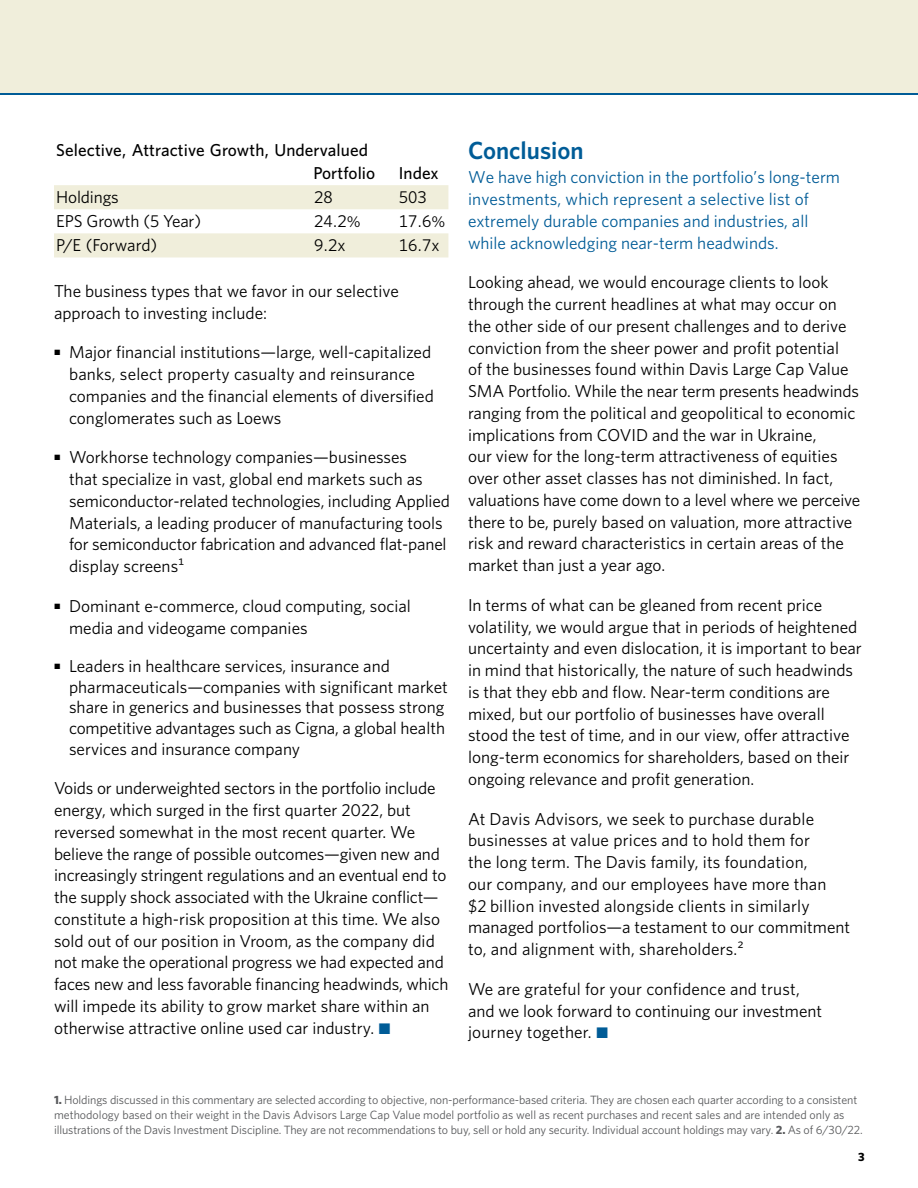
<style>
.page{position:relative;width:918px;height:1188px;background:#fff}
.page>*{position:absolute;margin:0;border:0;box-sizing:border-box;transform-origin:0 0}
.t1{font:600 24.75px "Whitney";color:#005c97}
.Whitney_Book{font:17.25px/21.8px "Whitney";color:#000}
.Body{font:17.25px/21.8px "Whitney";color:#000}
.Whitney_Book-2{font:17.25px/21.8px "Whitney";color:#005c97}
.t2{font:500 17.25px "Whitney";letter-spacing:.005em;color:#000}
.Footnote{font:12px/15px "Whitney";letter-spacing:-.01em;color:#58595b}
.t3{font:700 12px "Whitney";color:#000}
.s1{font-size:15.75px}
.s2{font-family:"Mercury Text G1";color:#005c97}
.s3{font-weight:700}
</style>
<div class="page">
<div style="left:0;top:0;width:918px;height:94px;background:#f0eedb"></div>
<hr style="left:0;top:94px;width:918px;height:1px;background:#005c97">
<svg style="left:54px;top:185px;width:394px;height:72px"></svg>
<p class="t2" style="left:56px;top:138px;width:313px">Selective, Attractive Growth, Undervalued</p>
<p class="t2" style="left:314px;top:162px;width:63px">Portfolio</p>
<p class="t2" style="left:399px;top:162px;width:41px">Index</p>
<p class="Whitney_Book" style="left:56px;top:186px;width:64px">Holdings</p>
<p class="Whitney_Book" style="left:314px;top:186px;width:20px">28</p>
<p class="Whitney_Book" style="left:399px;top:186px;width:29px">503</p>
<p class="Whitney_Book" style="left:56px;top:210px;width:146px">EPS Growth (5 Year)</p>
<p class="Whitney_Book" style="left:314px;top:210px;width:48px">24.2<span class="s1">%</span></p>
<p class="Whitney_Book" style="left:399px;top:210px;width:48px">17.6<span class="s1">%</span></p>
<p class="Whitney_Book" style="left:56px;top:234px;width:102px">P/E (Forward)</p>
<p class="Whitney_Book" style="left:314px;top:234px;width:33px">9.2x</p>
<p class="Whitney_Book" style="left:399px;top:234px;width:42px">16.7x</p>
<p class="Body" style="left:54px;top:279px;width:346px">The business types that we favor in our selective approach to investing include:</p>
<p class="Body" style="left:69px;top:341px;width:366px;text-indent:-15px"><sup>•</sup> Major financial institutions—large, well-capitalized banks, select property casualty and reinsurance companies and the financial elements of diversified conglomerates such as Loews</p>
<p class="Body" style="left:69px;top:446px;width:382px;text-indent:-15px"><sup>•</sup> Workhorse technology companies—businesses<br>that specialize in vast, global end markets such as semiconductor-related technologies, including Applied Materials, a leading producer of manufacturing tools for semiconductor fabrication and advanced flat-panel display screens¹</p>
<p class="Body" style="left:69px;top:594px;width:343px;text-indent:-15px"><sup>•</sup> Dominant e-commerce, cloud computing, social media and videogame companies</p>
<p class="Body" style="left:69px;top:655px;width:380px;line-height:20.7px;text-indent:-15px"><sup>•</sup> Leaders in healthcare services, insurance and pharmaceuticals—companies with significant market share in generics and businesses that possess strong competitive advantages such as Cigna, a global health services and insurance company</p>
<p class="Body" style="left:54px;top:777px;width:396px">Voids or underweighted sectors in the portfolio include energy, which surged in the first quarter 2022, but reversed somewhat in the most recent quarter. We believe the range of possible outcomes—given new and increasingly stringent regulations and an eventual end to the supply shock associated with the Ukraine conflict— constitute a high-risk proposition at this time. We also sold out of our position in Vroom, as the company did not make the operational progress we had expected and faces new and less favorable financing headwinds, which will impede its ability to grow market share within an otherwise attractive online used car industry. <span class="s2">•</span></p>
<h2 class="t1" style="left:468px;top:133px;width:117px">Conclusion</h2>
<p class="Whitney_Book-2" style="left:468px;top:166px;width:374px">We have high conviction in the portfolio’s long-term investments, which represent a selective list of extremely durable companies and industries, all while acknowledging near-term headwinds.</p>
<p class="Whitney_Book" style="left:468px;top:271px;width:394px">Looking ahead, we would encourage clients to look through the current headlines at what may occur on the other side of our present challenges and to derive conviction from the sheer power and profit potential<br>of the businesses found within Davis Large Cap Value SMA Portfolio. While the near term presents headwinds ranging from the political and geopolitical to economic implications from COVID and the war in Ukraine,<br>our view for the long-term attractiveness of equities over other asset classes has not diminished. In fact, valuations have come down to a level where we perceive there to be, purely based on valuation, more attractive risk and reward characteristics in certain areas of the market than just a year ago.</p>
<p class="Whitney_Book" style="left:468px;top:594px;width:395px">In terms of what can be gleaned from recent price volatility, we would argue that in periods of heightened uncertainty and even dislocation, it is important to bear in mind that historically, the nature of such headwinds is that they ebb and flow. Near-term conditions are mixed, but our portfolio of businesses have overall stood the test of time, and in our view, offer attractive long-term economics for shareholders, based on their ongoing relevance and profit generation.</p>
<p class="Whitney_Book" style="left:468px;top:807px;width:384px">At Davis Advisors, we seek to purchase durable businesses at value prices and to hold them for<br>the long term. The Davis family, its foundation,<br>our company, and our employees have more than<br>$2 billion invested alongside clients in similarly managed portfolios—a testament to our commitment to, and alignment with, shareholders.²</p>
<p class="Whitney_Book" style="left:468px;top:978px;width:356px">We are grateful for your confidence and trust, and we look forward to continuing our investment journey together. <span class="s2">•</span></p>
<p class="Footnote" style="left:54px;top:1092px;width:810px"><span class="s3">1.</span> Holdings discussed in this commentary are selected according to objective, non-performance-based criteria. They are chosen each quarter according to a consistent methodology based on their weight in the Davis Advisors Large Cap Value model portfolio as well as recent purchases and recent sales and are intended only as illustrations of the Davis Investment Discipline. They are not recommendations to buy, sell or hold any security. Individual account holdings may vary. <span class="s3">2.</span> As of 6/30/22.</p>
<p class="t3" style="left:858px;top:1149px;width:8px">3</p>
</div>
